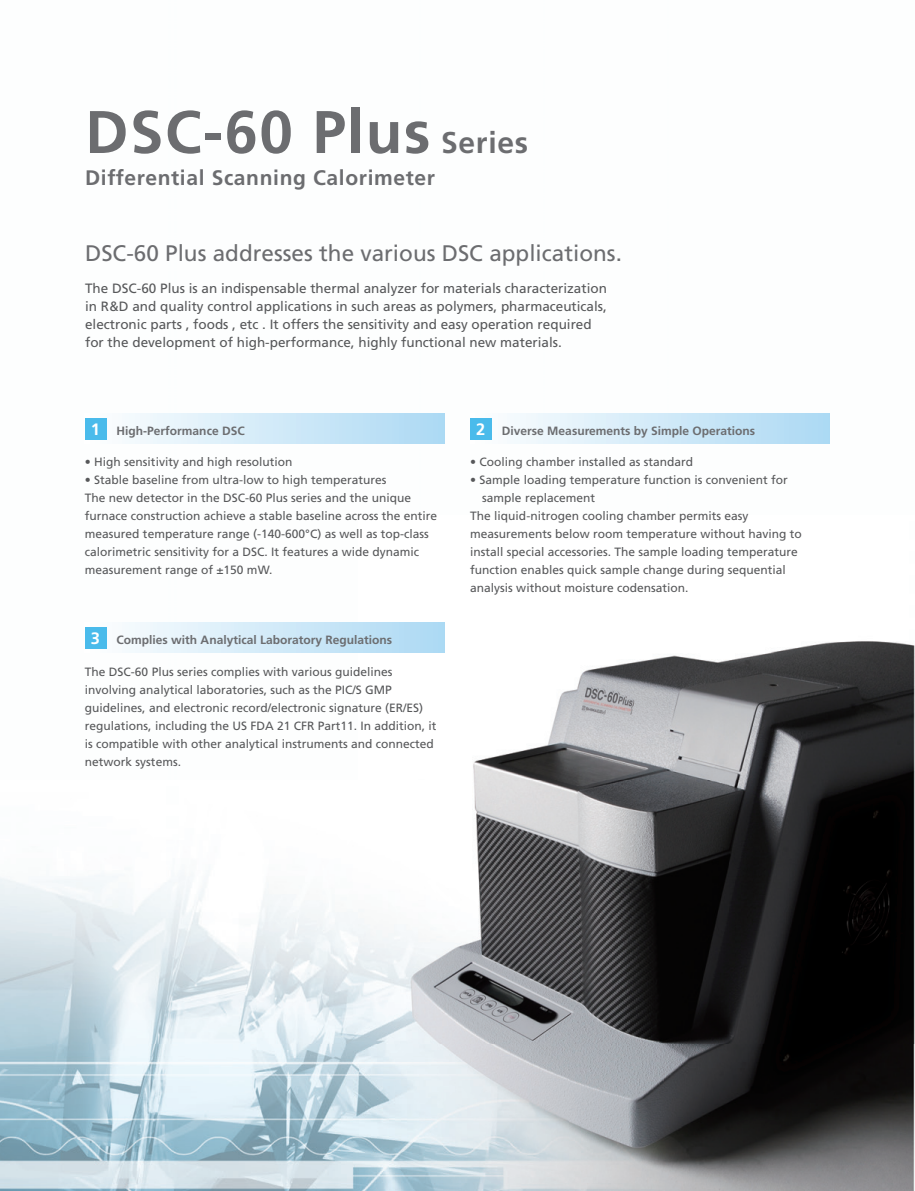
<style>
.page{position:relative;width:915px;height:1191px;background:#fff}
.page>*{position:absolute;margin:0;border:0;box-sizing:border-box;transform-origin:0 0}
.t1{font:700 60px "Frutiger";letter-spacing:.025em;color:#6c6d70}
.t2{font:22.5px "Frutiger";color:#6c6d70}
.t3{font:700 21px "Frutiger";letter-spacing:.03em;color:#6c6d70}
.t4{font:700 16.5px "Frutiger";color:#fff}
.t5{font:13.5px/18px "Frutiger";color:#57585a}
.t6{font:12px/18px "Frutiger";color:#57585a}
.t7{font:700 12px "Frutiger";color:#6c6d70}
.s1{font-size:30px}
.s2{font-size:16.5px;color:#fff}
</style>
<div class="page">
<img style="left:0;top:413px;width:914px;height:778px">
<div style="left:85px;top:413px;width:359px;height:30px;background:linear-gradient(to right,#f4fbfd,#b0dbf4)"></div>
<div style="left:85px;top:418px;width:21px;height:21px;background:#4abbeb"></div>
<div style="left:85px;top:623px;width:359px;height:29px;background:linear-gradient(to right,#fefefe,#acd9f3)"></div>
<div style="left:85px;top:627px;width:21px;height:21px;background:#4abbeb"></div>
<div style="left:470px;top:413px;width:359px;height:30px;background:linear-gradient(to right,#f4fbfd,#b0dbf4)"></div>
<div style="left:470px;top:418px;width:21px;height:21px;background:#4abbeb"></div>
<svg style="left:86px;top:459px;width:4px;height:4px"></svg>
<svg style="left:86px;top:477px;width:4px;height:4px"></svg>
<svg style="left:471px;top:459px;width:4px;height:4px"></svg>
<svg style="left:471px;top:477px;width:4px;height:4px"></svg>
<h1 class="t1" style="left:85px;top:108px;width:444px">DSC-60 Plus <span class="s1">Series</span></h1>
<h3 class="t3" style="left:85px;top:169px;width:351px">Differential Scanning Calorimeter</h3>
<h2 class="t2" style="left:85px;top:244px;width:538px">DSC-60 Plus addresses the various DSC applications.</h2>
<p class="t5" style="left:85px;top:280px;width:523px">The DSC-60 Plus is an indispensable thermal analyzer for materials characterization in R&amp;D and quality control applications in such areas as polymers, pharmaceuticals, electronic parts , foods , etc . It offers the sensitivity and easy operation required for the development of high-performance, highly functional new materials.</p>
<h3 class="t4" style="left:91px;top:422px;width:11px">1</h3>
<p class="t7" style="left:116px;top:425px;width:130px">High-Performance DSC</p>
<p class="t6" style="left:94px;top:453px;width:200px">High sensitivity and high resolution</p>
<p class="t6" style="left:94px;top:471px;width:294px">Stable baseline from ultra-low to high temperatures</p>
<p class="t6" style="left:85px;top:489px;width:328px">The new detector in the DSC-60 Plus series and the unique</p>
<p class="t6" style="left:85px;top:507px;width:354px">furnace construction achieve a stable baseline across the entire</p>
<p class="t6" style="left:85px;top:525px;width:345px">measured temperature range (-140-600°C) as well as top-class</p>
<p class="t6" style="left:85px;top:543px;width:336px">calorimetric sensitivity for a DSC. It features a wide dynamic</p>
<p class="t6" style="left:85px;top:561px;width:189px">measurement range of ±150 mW.</p>
<p class="t7" style="left:91px;top:635px;width:302px"><span class="s2">3</span> Complies with Analytical Laboratory Regulations</p>
<p class="t6" style="left:85px;top:663px;width:353px">The DSC-60 Plus series complies with various guidelines involving analytical laboratories, such as the PIC/S GMP guidelines, and electronic record/electronic signature (ER/ES) regulations, including the US FDA 21 CFR Part11. In addition, it is compatible with other analytical instruments and connected network systems.</p>
<p class="t7" style="left:476px;top:425px;width:280px"><span class="s2">2</span> Diverse Measurements by Simple Operations</p>
<p class="t6" style="left:479px;top:453px;width:215px">Cooling chamber installed as standard</p>
<p class="t6" style="left:479px;top:471px;width:310px">Sample loading temperature function is convenient for</p>
<p class="t6" style="left:482px;top:489px;width:114px">sample replacement</p>
<p class="t6" style="left:470px;top:507px;width:280px">The liquid-nitrogen cooling chamber permits easy</p>
<p class="t6" style="left:470px;top:525px;width:333px">measurements below room temperature without having to</p>
<p class="t6" style="left:470px;top:543px;width:329px">install special accessories. The sample loading temperature</p>
<p class="t6" style="left:470px;top:561px;width:317px">function enables quick sample change during sequential</p>
<p class="t6" style="left:470px;top:579px;width:220px">analysis without moisture codensation.</p>
</div>
